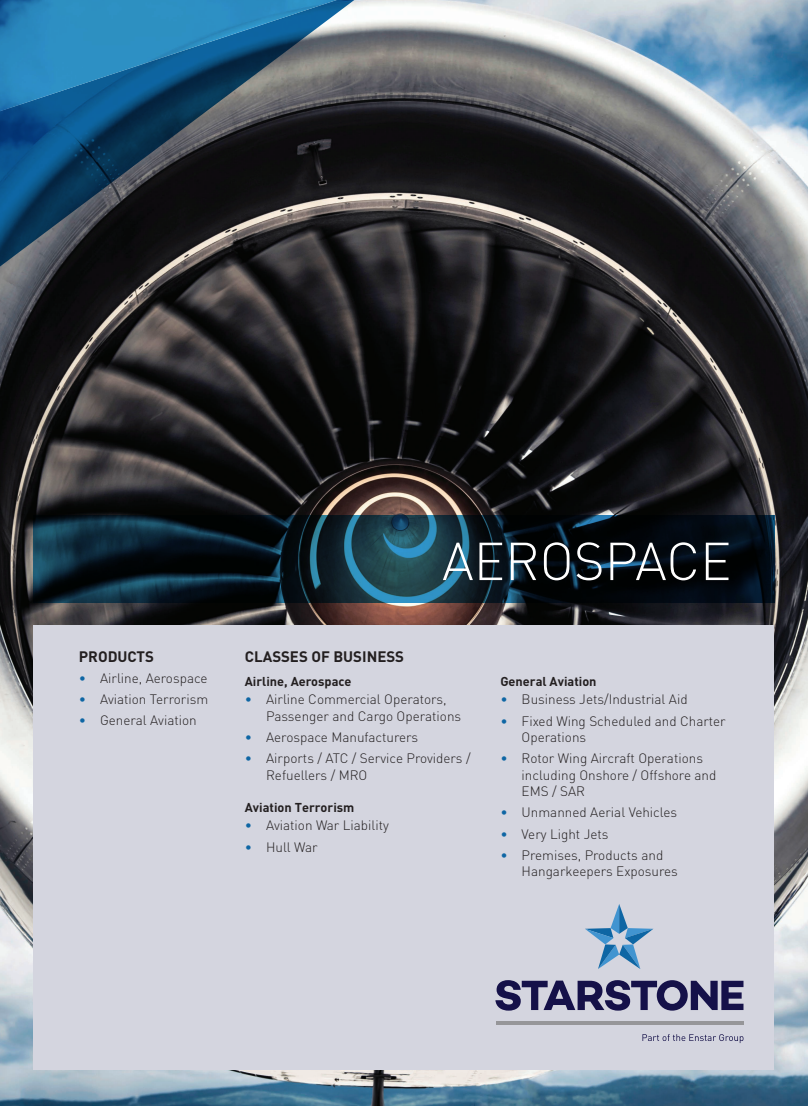
<style>
.page{position:relative;width:808px;height:1106px;background:#fff}
.page>*{position:absolute;margin:0;border:0;box-sizing:border-box;transform-origin:0 0}
.Factsheet_Title{font:300 52.5px "DIN";color:#fff}
.Section_title{font:700 15px "DIN";color:#231f20}
.t1{font:300 13.5px/16.5px "DIN";color:#231f20}
.Sub-title{font:700 12.75px "DIN";color:#231f20}
.s1{color:#0e66a4}
</style>
<div class="page">
<img style="left:0;top:0;width:808px;height:1106px">
<svg style="left:34px;top:515px;width:740px;height:87px;background:#0b202b"></svg>
<div style="left:34px;top:625px;width:740px;height:444px;background:#d4d5df"></div>
<hr style="left:496px;top:1021px;width:247px;height:3px;background:#969699">
<svg style="left:642px;top:1034px;width:101px;height:9px"></svg>
<svg style="left:585px;top:904px;width:68px;height:65px"></svg>
<svg style="left:495px;top:980px;width:248px;height:30px"></svg>
<svg style="left:0;top:161px;width:368px;height:109px;background:#28313a"></svg>
<svg style="left:0;top:0;width:370px;height:161px;background:#2d6283"></svg>
<p class="Section_title" style="left:79px;top:646px;width:77px">PRODUCTS</p>
<p class="t1" style="left:79px;top:669px;width:130px"><span class="s1">•</span> Airline, Aerospace</p>
<p class="t1" style="left:79px;top:691px;width:131px"><span class="s1">•</span> Aviation Terrorism</p>
<p class="t1" style="left:79px;top:712px;width:119px"><span class="s1">•</span> General Aviation</p>
<p class="Factsheet_Title" style="left:442px;top:529px;width:291px">AEROSPACE</p>
<p class="Section_title" style="left:245px;top:646px;width:161px">CLASSES OF BUSINESS</p>
<p class="Sub-title" style="left:245px;top:672px;width:108px">Airline, Aerospace</p>
<p class="t1" style="left:266px;top:691px;width:197px;text-indent:-21px"><span class="s1">•</span> Airline Commercial Operators,<br>Passenger and Cargo Operations</p>
<p class="t1" style="left:245px;top:728px;width:175px"><span class="s1">•</span> Aerospace Manufacturers</p>
<p class="t1" style="left:266px;top:750px;width:206px;text-indent:-21px"><span class="s1">•</span> Airports / ATC / Service Providers /<br>Refuellers / MRO</p>
<p class="Sub-title" style="left:245px;top:798px;width:111px">Aviation Terrorism</p>
<p class="t1" style="left:245px;top:817px;width:146px"><span class="s1">•</span> Aviation War Liability</p>
<p class="t1" style="left:245px;top:838px;width:74px"><span class="s1">•</span> Hull War</p>
<p class="Sub-title" style="left:500px;top:672px;width:98px">General Aviation</p>
<p class="t1" style="left:500px;top:691px;width:189px"><span class="s1">•</span> Business Jets/Industrial Aid</p>
<p class="t1" style="left:522px;top:712px;width:206px;text-indent:-21px"><span class="s1">•</span> Fixed Wing Scheduled and Charter<br>Operations</p>
<p class="t1" style="left:522px;top:750px;width:196px;text-indent:-21px"><span class="s1">•</span> Rotor Wing Aircraft Operations including Onshore / Offshore and<br>EMS / SAR</p>
<p class="t1" style="left:500px;top:804px;width:178px"><span class="s1">•</span> Unmanned Aerial Vehicles</p>
<p class="t1" style="left:500px;top:825px;width:110px"><span class="s1">•</span> Very Light Jets</p>
<p class="t1" style="left:522px;top:846px;width:158px;text-indent:-21px"><span class="s1">•</span> Premises, Products and<br>Hangarkeepers Exposures</p>
</div>
